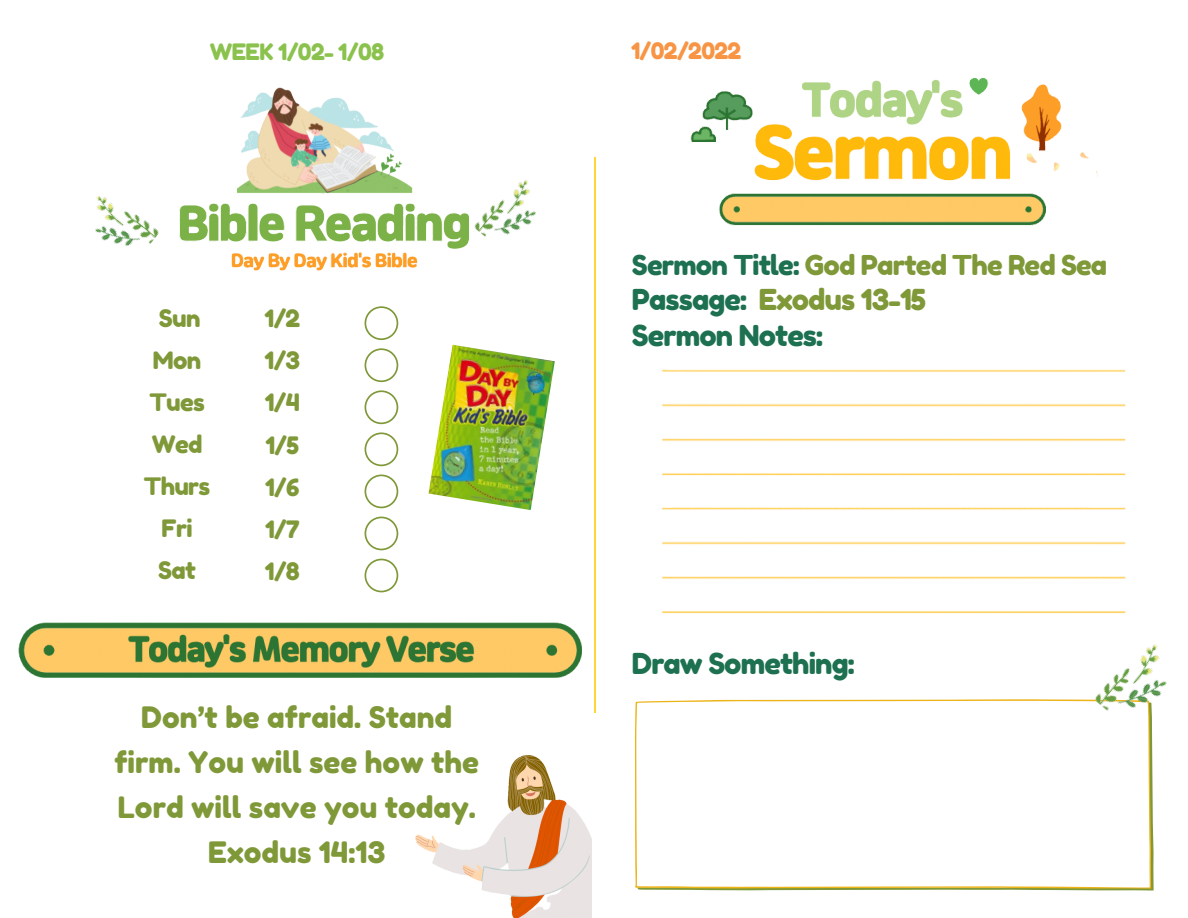
<style>
.page{position:relative;width:1188px;height:918px;background:#fff}
.page>*{position:absolute;margin:0;border:0;box-sizing:border-box;transform-origin:0 0}
.t1{font:29.55px/45px "Fredoka One";color:#7f9838;text-align:center}
.t2{font:28.8px "Fredoka One";letter-spacing:-.03em;color:#1d7151}
.t3{font:28.8px "Fredoka One";letter-spacing:-.03em;color:#7f9838}
.t4{font:27.3px "Fredoka One";letter-spacing:-.03em;color:#7f9838}
.t5{font:24px "Fredoka One";letter-spacing:-.03em;color:#7f9838}
.t6{font:22.65px "Fredoka One";letter-spacing:-.03em;color:#8bc24d}
.t7{font:22.65px "Fredoka One";letter-spacing:-.03em;color:#f79544}
.s1{color:#1d7151}
</style>
<div class="page">
<hr style="left:594px;top:157px;width:1px;height:556px;background:#ffd636">
<img style="left:179px;top:87px;width:284px;height:184px">
<img style="left:18px;top:597px;width:578px;height:102px">
<img style="left:415px;top:755px;width:177px;height:163px">
<svg style="left:365px;top:306px;width:33px;height:34px"></svg>
<svg style="left:365px;top:348px;width:33px;height:34px"></svg>
<svg style="left:365px;top:390px;width:33px;height:34px"></svg>
<svg style="left:365px;top:432px;width:33px;height:34px"></svg>
<svg style="left:365px;top:475px;width:33px;height:33px"></svg>
<svg style="left:365px;top:517px;width:33px;height:33px"></svg>
<svg style="left:365px;top:559px;width:33px;height:33px"></svg>
<img style="left:690px;top:78px;width:408px;height:148px">
<img style="left:662px;top:369px;width:464px;height:245px">
<svg style="left:635px;top:699px;width:516px;height:190px"></svg>
<img style="left:1082px;top:644px;width:85px;height:101px">
<img style="left:463px;top:180px;width:73px;height:68px">
<img style="left:95px;top:196px;width:64px;height:51px">
<img style="left:429px;top:345px;width:126px;height:165px">
<p class="t6" style="left:210px;top:38px;width:176px">WEEK 1/02- 1/08</p>
<p class="t5" style="left:159px;top:303px;width:43px">Sun</p>
<p class="t5" style="left:153px;top:345px;width:50px">Mon</p>
<p class="t5" style="left:149px;top:388px;width:57px">Tues</p>
<p class="t5" style="left:152px;top:430px;width:52px">Wed</p>
<p class="t5" style="left:144px;top:472px;width:68px">Thurs</p>
<p class="t5" style="left:162px;top:514px;width:32px">Fri</p>
<p class="t5" style="left:158px;top:556px;width:39px">Sat</p>
<p class="t5" style="left:265px;top:304px;width:37px">1/2</p>
<p class="t5" style="left:265px;top:346px;width:37px">1/3</p>
<p class="t5" style="left:265px;top:388px;width:37px">1/4</p>
<p class="t5" style="left:266px;top:430px;width:35px">1/5</p>
<p class="t5" style="left:265px;top:472px;width:36px">1/6</p>
<p class="t5" style="left:265px;top:514px;width:36px">1/7</p>
<p class="t5" style="left:265px;top:556px;width:36px">1/8</p>
<p class="t1" style="left:114px;top:695px;width:366px">Don’t be afraid. Stand firm. You will see how the<br>Lord will save you today.</p>
<p class="t1" style="left:208px;top:830px;width:179px">Exodus 14:13</p>
<p class="t7" style="left:631px;top:37px;width:112px">1/02/2022</p>
<p class="t4" style="left:632px;top:248px;width:477px"><span class="s1">Sermon Title:</span> God Parted The Red Sea</p>
<p class="t3" style="left:632px;top:282px;width:296px"><span class="s1">Passage:</span> Exodus 13-15</p>
<p class="t2" style="left:632px;top:318px;width:193px">Sermon Notes:</p>
<p class="t2" style="left:632px;top:646px;width:224px">Draw Something:</p>
</div>
